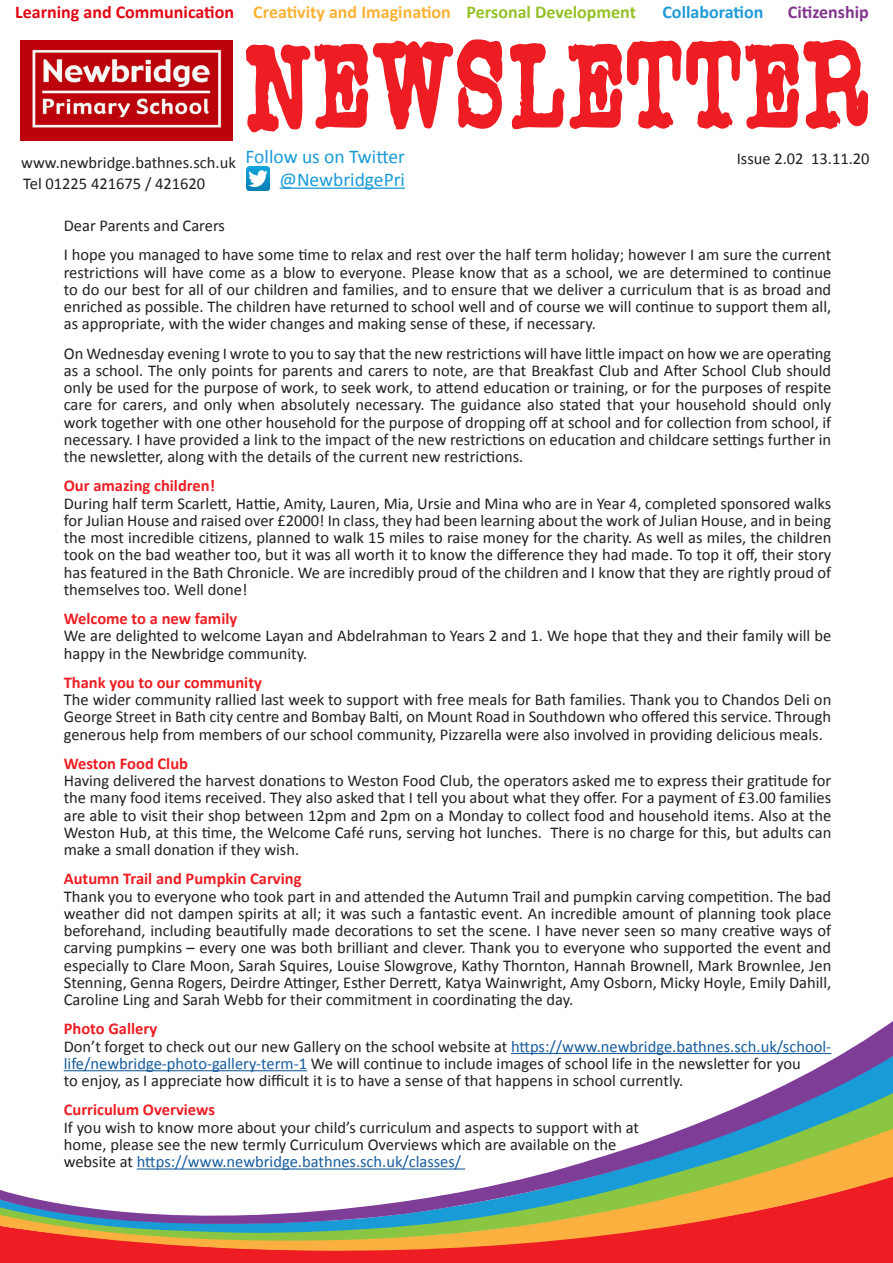
<style>
.page{position:relative;width:893px;height:1263px;background:#fff}
.page>*{position:absolute;margin:0;border:0;box-sizing:border-box;transform-origin:0 0}
.t1{font:103.5px "Radio Newsman";color:#ee1d23;scale:.67 1}
.t2{font:19.5px "Calibri";color:#199bd8}
.t3{font:700 18px "Calibri";color:#e30613}
.t4{font:700 18px "Calibri";color:#f9b234}
.t5{font:700 18px "Calibri";color:#95c127}
.t6{font:700 18px "Calibri";color:#209bd8}
.t7{font:700 18px "Calibri";color:#82368c}
.Paragraph_Style_1{font:16.5px/17.2px "Calibri";color:#231f20;text-align:justify}
.Paragraph_Style_1-2{font:700 16.5px "Calibri";color:#ee1d23}
.Paragraph_Style_1-3{font:16.5px "Calibri";color:#175d9e}
.s1{color:#175d9e}
.s2{color:#231f20}
</style>
<div class="page">
<img style="left:20px;top:40px;width:213px;height:100px">
<div style="left:0;top:1255px;width:893px;height:8px;background:#ee1d23"></div>
<svg style="left:0;top:1246px;width:893px;height:9px;background:#ef2e26"></svg>
<svg style="left:0;top:1235px;width:893px;height:11px;background:#e76630"></svg>
<svg style="left:0;top:1225px;width:893px;height:10px;background:#b08453"></svg>
<svg style="left:0;top:1021px;width:893px;height:204px"></svg>
<hr style="left:280px;top:188px;width:125px;height:1px;background:#199bd8">
<img style="left:246px;top:167px;width:24px;height:23px">
<p class="t3" style="left:15px;top:1px;width:220px">Learning and Communication</p>
<p class="t4" style="left:253px;top:1px;width:199px">Creativity and Imagination</p>
<p class="t5" style="left:467px;top:1px;width:171px">Personal Development</p>
<p class="t6" style="left:662px;top:1px;width:102px">Collaboration</p>
<p class="t7" style="left:788px;top:1px;width:82px">Citizenship</p>
<p class="Paragraph_Style_1" style="left:21px;top:154px;width:216px">www.newbridge.bathnes.sch.uk</p>
<p class="Paragraph_Style_1" style="left:23px;top:175px;width:184px">Tel 01225 421675 / 421620</p>
<p class="t1" style="left:246px;top:25px;width:936px">NEWSLETTER</p>
<p class="Paragraph_Style_1" style="left:737px;top:149px;width:134px">Issue 2.02 13.11.20</p>
<p class="t2" style="left:246px;top:145px;width:161px">Follow us on Twitter</p>
<p class="t2" style="left:280px;top:167px;width:127px">@NewbridgePri</p>
<p class="Paragraph_Style_1" style="left:64px;top:217px;width:163px">Dear Parents and Carers</p>
<p class="Paragraph_Style_1" style="left:64px;top:246px;width:769px">I hope you managed to have some time to relax and rest over the half term holiday; however I am sure the current restrictions will have come as a blow to everyone. Please know that as a school, we are determined to continue to do our best for all of our children and families, and to ensure that we deliver a curriculum that is as broad and enriched as possible. The children have returned to school well and of course we will continue to support them all, as appropriate, with the wider changes and making sense of these, if necessary.</p>
<p class="Paragraph_Style_1" style="left:64px;top:344px;width:769px">On Wednesday evening I wrote to you to say that the new restrictions will have little impact on how we are operating as a school. The only points for parents and carers to note, are that Breakfast Club and After School Club should only be used for the purpose of work, to seek work, to attend education or training, or for the purposes of respite care for carers, and only when absolutely necessary. The guidance also stated that your household should only work together with one other household for the purpose of dropping off at school and for collection from school, if necessary. I have provided a link to the impact of the new restrictions on education and childcare settings further in the newsletter, along with the details of the current new restrictions.</p>
<p class="Paragraph_Style_1-2" style="left:64px;top:475px;width:153px">Our amazing children!</p>
<p class="Paragraph_Style_1" style="left:64px;top:494px;width:769px">During half term Scarlett, Hattie, Amity, Lauren, Mia, Ursie and Mina who are in Year 4, completed sponsored walks for Julian House and raised over £2000! In class, they had been learning about the work of Julian House, and in being the most incredible citizens, planned to walk 15 miles to raise money for the charity. As well as miles, the children took on the bad weather too, but it was all worth it to know the difference they had made. To top it off, their story has featured in the Bath Chronicle. We are incredibly proud of the children and I know that they are rightly proud of themselves too. Well done!</p>
<p class="Paragraph_Style_1-2" style="left:64px;top:608px;width:175px">Welcome to a new family</p>
<p class="Paragraph_Style_1" style="left:64px;top:627px;width:769px">We are delighted to welcome Layan and Abdelrahman to Years 2 and 1. We hope that they and their family will be happy in the Newbridge community.</p>
<p class="Paragraph_Style_1-2" style="left:64px;top:672px;width:200px">Thank you to our community</p>
<p class="Paragraph_Style_1" style="left:64px;top:691px;width:769px">The wider community rallied last week to support with free meals for Bath families. Thank you to Chandos Deli on George Street in Bath city centre and Bombay Balti, on Mount Road in Southdown who offered this service. Through generous help from members of our school community, Pizzarella were also involved in providing delicious meals.</p>
<p class="Paragraph_Style_1-2" style="left:64px;top:753px;width:126px">Weston Food Club</p>
<p class="Paragraph_Style_1" style="left:64px;top:772px;width:769px">Having delivered the harvest donations to Weston Food Club, the operators asked me to express their gratitude for the many food items received. They also asked that I tell you about what they offer. For a payment of £3.00 families are able to visit their shop between 12pm and 2pm on a Monday to collect food and household items. Also at the Weston Hub, at this time, the Welcome Café runs, serving hot lunches. There is no charge for this, but adults can make a small donation if they wish.</p>
<p class="Paragraph_Style_1-2" style="left:64px;top:868px;width:239px">Autumn Trail and Pumpkin Carving</p>
<p class="Paragraph_Style_1" style="left:64px;top:887px;width:769px">Thank you to everyone who took part in and attended the Autumn Trail and pumpkin carving competition. The bad weather did not dampen spirits at all; it was such a fantastic event. An incredible amount of planning took place beforehand, including beautifully made decorations to set the scene. I have never seen so many creative ways of carving pumpkins – every one was both brilliant and clever. Thank you to everyone who supported the event and especially to Clare Moon, Sarah Squires, Louise Slowgrove, Kathy Thornton, Hannah Brownell, Mark Brownlee, Jen Stenning, Genna Rogers, Deirdre Attinger, Esther Derrett, Katya Wainwright, Amy Osborn, Micky Hoyle, Emily Dahill, Caroline Ling and Sarah Webb for their commitment in coordinating the day.</p>
<p class="Paragraph_Style_1-2" style="left:64px;top:1018px;width:95px">Photo Gallery</p>
<p class="Paragraph_Style_1" style="left:64px;top:1037px;width:769px">Don’t forget to check out our new Gallery on the school website at <span class="s1">https://www.newbridge.bathnes.sch.uk/school&shy;life/newbridge-photo-gallery-term-1</span> We will continue to include images of school life in the newsletter for you</p>
<p class="Paragraph_Style_1" style="left:64px;top:1072px;width:621px">to enjoy, as I appreciate how difficult it is to have a sense of that happens in school currently.</p>
<p class="Paragraph_Style_1-2" style="left:64px;top:1099px;width:153px">Curriculum Overviews</p>
<p class="Paragraph_Style_1" style="left:64px;top:1118px;width:577px">If you wish to know more about your child’s curriculum and aspects to support with at</p>
<p class="Paragraph_Style_1" style="left:64px;top:1136px;width:554px">home, please see the new termly Curriculum Overviews which are available on the</p>
<p class="Paragraph_Style_1-3" style="left:64px;top:1151px;width:399px"><span class="s2">website at</span> https://www.newbridge.bathnes.sch.uk/classes/</p>
</div>
